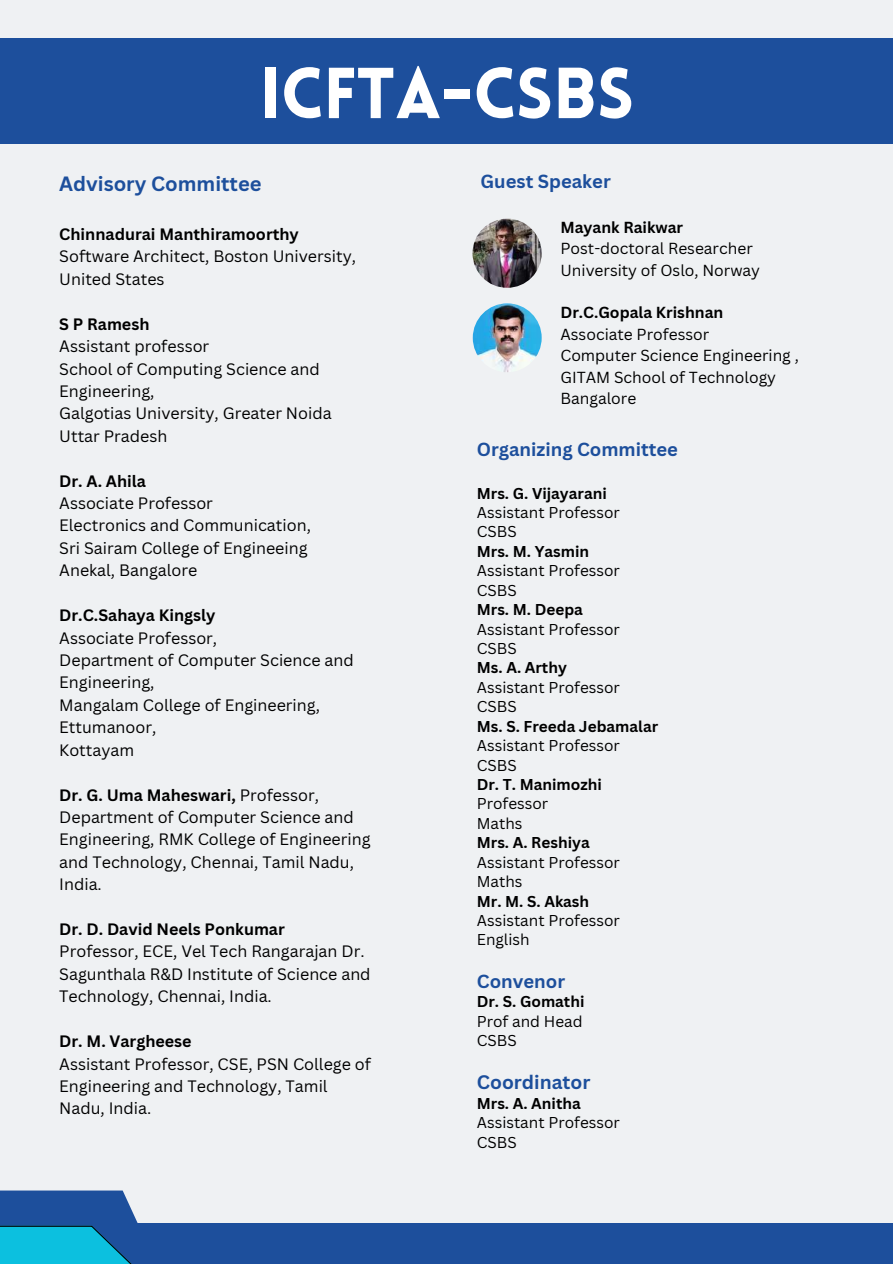
<style>
.page{position:relative;width:893px;height:1264px;background:#fff}
.page>*{position:absolute;margin:0;border:0;box-sizing:border-box;transform-origin:0 0}
.t1{font:900 70.5px "Lovelo";color:#fff}
.t2{font:700 20.1px "Canva Sans";color:#1d4f9c}
.t3{font:700 19.05px "Canva Sans";color:#1d4f9c}
.t4{font:700 18.45px "Canva Sans";color:#1d4f9c}
.t5{font:16.05px/22.4px "Canva Sans";color:#000}
.t6{font:700 16.05px "Canva Sans";color:#000}
.t7{font:15.6px/21.3px "Canva Sans";color:#000}
.t8{font:700 15.6px "Canva Sans";color:#000}
.t9{font:15.3px/19.4px "Canva Sans";color:#000}
.t10{font:700 15.3px "Canva Sans";color:#000}
.s1{font-weight:700}
</style>
<div class="page">
<div style="left:0;top:0;width:892px;height:1263px;background:#eff1f3"></div>
<div style="left:0;top:38px;width:892px;height:106px;background:#1d4f9c"></div>
<div style="left:0;top:1222px;width:892px;height:41px;background:#1d4f9c"></div>
<svg style="left:0;top:1190px;width:189px;height:33px;fill:#1d4f9c"></svg>
<svg style="left:0;top:1225px;width:131px;height:38px;background:#0ea7cc"></svg>
<img style="left:472px;top:219px;width:69px;height:69px;border-radius:50%">
<img style="left:472px;top:303px;width:69px;height:69px;border-radius:50%">
<h1 class="t1" style="left:259px;top:65px;width:376px">ICFTA-CSBS</h1>
<p class="t2" style="left:59px;top:169px;width:204px">Advisory Committee</p>
<p class="t6" style="left:59px;top:223px;width:241px">Chinnadurai Manthiramoorthy</p>
<p class="t5" style="left:59px;top:245px;width:298px">Software Architect, Boston University,<br>United States</p>
<p class="t6" style="left:59px;top:312px;width:92px">S P Ramesh</p>
<p class="t5" style="left:59px;top:335px;width:274px">Assistant professor<br>School of Computing Science and<br>Engineering,<br>Galgotias University, Greater Noida<br>Uttar Pradesh</p>
<p class="t6" style="left:59px;top:469px;width:88px">Dr. A. Ahila</p>
<p class="t5" style="left:59px;top:491px;width:253px">Associate Professor<br>Electronics and Communication,<br>Sri Sairam College of Engineeing<br>Anekal, Bangalore</p>
<p class="t6" style="left:59px;top:604px;width:158px">Dr.C.Sahaya Kingsly</p>
<p class="t5" style="left:59px;top:626px;width:296px">Associate Professor,<br>Department of Computer Science and<br>Engineering,<br>Mangalam College of Engineering,<br>Ettumanoor,<br>Kottayam</p>
<p class="t5" style="left:59px;top:783px;width:313px"><span class="s1">Dr. G. Uma Maheswari,</span> Professor,<br>Department of Computer Science and<br>Engineering, RMK College of Engineering and Technology, Chennai, Tamil Nadu,<br>India.</p>
<p class="t6" style="left:59px;top:917px;width:227px">Dr. D. David Neels Ponkumar</p>
<p class="t5" style="left:59px;top:940px;width:313px">Professor, ECE, Vel Tech Rangarajan Dr.<br>Sagunthala R&amp;D Institute of Science and<br>Technology, Chennai, India.</p>
<p class="t6" style="left:59px;top:1029px;width:134px">Dr. M. Vargheese</p>
<p class="t5" style="left:59px;top:1052px;width:313px">Assistant Professor, CSE, PSN College of<br>Engineering and Technology, Tamil<br>Nadu, India.</p>
<p class="t4" style="left:480px;top:168px;width:132px">Guest Speaker</p>
<p class="t8" style="left:560px;top:216px;width:124px">Mayank Raikwar</p>
<p class="t7" style="left:560px;top:237px;width:201px">Post-doctoral Researcher<br>University of Oslo, Norway</p>
<p class="t8" style="left:560px;top:302px;width:164px">Dr.C.Gopala Krishnan</p>
<p class="t7" style="left:560px;top:323px;width:240px">Associate Professor<br>Computer Science Engineering ,<br>GITAM School of Technology<br>Bangalore</p>
<p class="t4" style="left:477px;top:436px;width:203px">Organizing Committee</p>
<p class="t10" style="left:477px;top:482px;width:131px">Mrs. G. Vijayarani</p>
<p class="t9" style="left:477px;top:502px;width:144px">Assistant Professor<br>CSBS</p>
<p class="t10" style="left:477px;top:540px;width:114px">Mrs. M. Yasmin</p>
<p class="t9" style="left:477px;top:560px;width:144px">Assistant Professor<br>CSBS</p>
<p class="t10" style="left:477px;top:598px;width:108px">Mrs. M. Deepa</p>
<p class="t9" style="left:477px;top:619px;width:144px">Assistant Professor<br>CSBS</p>
<p class="t10" style="left:477px;top:657px;width:91px">Ms. A. Arthy</p>
<p class="t9" style="left:477px;top:677px;width:144px">Assistant Professor<br>CSBS</p>
<p class="t10" style="left:477px;top:715px;width:183px">Ms. S. Freeda Jebamalar</p>
<p class="t9" style="left:477px;top:735px;width:144px">Assistant Professor<br>CSBS</p>
<p class="t10" style="left:477px;top:773px;width:126px">Dr. T. Manimozhi</p>
<p class="t9" style="left:477px;top:793px;width:73px">Professor<br>Maths</p>
<p class="t10" style="left:477px;top:832px;width:114px">Mrs. A. Reshiya</p>
<p class="t9" style="left:477px;top:852px;width:144px">Assistant Professor<br>Maths</p>
<p class="t10" style="left:477px;top:890px;width:114px">Mr. M. S. Akash</p>
<p class="t9" style="left:477px;top:910px;width:144px">Assistant Professor<br>English</p>
<p class="t4" style="left:477px;top:968px;width:90px">Convenor</p>
<p class="t10" style="left:477px;top:990px;width:109px">Dr. S. Gomathi</p>
<p class="t9" style="left:477px;top:1010px;width:107px">Prof and Head<br>CSBS</p>
<p class="t3" style="left:477px;top:1069px;width:115px">Coordinator</p>
<p class="t10" style="left:477px;top:1092px;width:105px">Mrs. A. Anitha</p>
<p class="t9" style="left:477px;top:1112px;width:144px">Assistant Professor<br>CSBS</p>
</div>
